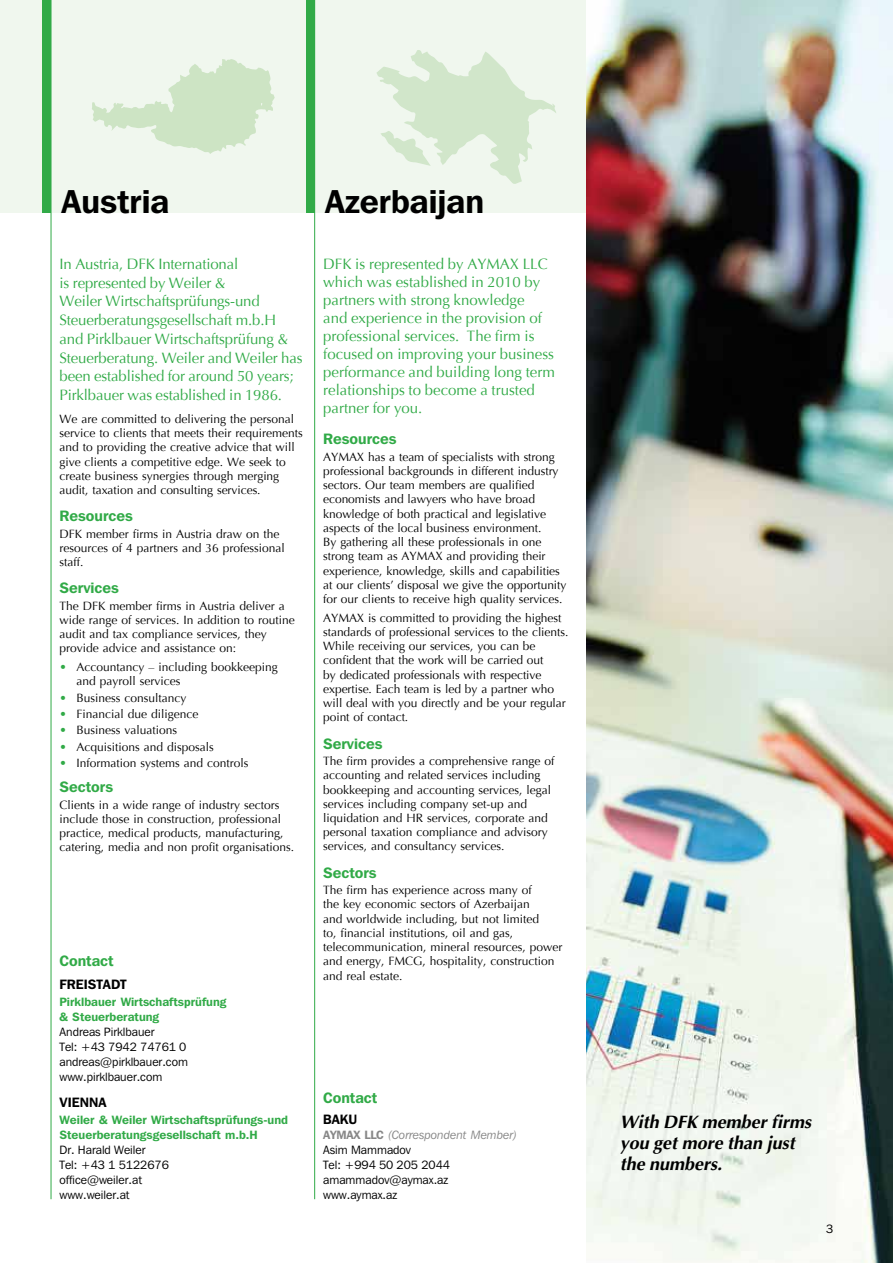
<style>
.page{position:relative;width:893px;height:1263px;background:#fff}
.page>*{position:absolute;margin:0;border:0;box-sizing:border-box;transform-origin:0 0}
.t1{font:600 33px "Franklin Gothic IT Cby BT";color:#000}
.t2{font:italic 700 18px/21px "Optima";color:#000}
.t3{font:15px/18px "Optima";letter-spacing:-.01em;color:#31aa47}
.t4{font:600 15px "Franklin Gothic IT Cby BT";color:#31aa47}
.t5{font:600 13.5px "Franklin Gothic IT Cby BT";color:#000}
.t6{font:12px/14.2px "Optima";color:#000}
.t7{font:12px/15px "Franklin Gothic IT Cby BT";color:#000}
.t8{font:600 12px/15px "Franklin Gothic IT Cby BT";color:#31aa47}
.s1{color:#31aa47}
.s2{font-weight:600;color:#878787}
.s3{font-style:italic;color:#878787}
</style>
<div class="page">
<div style="left:0;top:0;width:893px;height:213px;background:#f0f7ee"></div>
<img style="left:587px;top:0;width:306px;height:1263px">
<hr style="left:51px;top:0;width:1px;height:1199px;background:#31aa47">
<div style="left:43px;top:0;width:8px;height:213px;background:#31aa47"></div>
<svg style="left:92px;top:59px;width:183px;height:95px"></svg>
<hr style="left:314px;top:0;width:1px;height:1199px;background:#31aa47">
<div style="left:306px;top:0;width:9px;height:213px;background:#31aa47"></div>
<svg style="left:377px;top:50px;width:179px;height:134px"></svg>
<h1 class="t1" style="left:62px;top:180px;width:109px">Austria</h1>
<p class="t3" style="left:60px;top:255px;width:244px;line-height:18.8px">In Austria, DFK International<br>is represented by Weiler &amp;<br>Weiler Wirtschaftsprüfungs-und Steuerberatungsgesellschaft m.b.H and Pirklbauer Wirtschaftsprüfung &amp; Steuerberatung. Weiler and Weiler has been established for around 50 years; Pirklbauer was established in 1986.</p>
<p class="t6" style="left:60px;top:412px;width:245px">We are committed to delivering the personal service to clients that meets their requirements and to providing the creative advice that will give clients a competitive edge. We seek to create business synergies through merging audit, taxation and consulting services.</p>
<p class="t4" style="left:60px;top:507px;width:75px">Resources</p>
<p class="t6" style="left:60px;top:527px;width:227px">DFK member firms in Austria draw on the resources of 4 partners and 36 professional staff.</p>
<p class="t4" style="left:60px;top:579px;width:61px">Services</p>
<p class="t6" style="left:60px;top:599px;width:237px">The DFK member firms in Austria deliver a wide range of services. In addition to routine audit and tax compliance services, they provide advice and assistance on:</p>
<p class="t6" style="left:77px;top:660px;width:203px;text-indent:-17px"><span class="s1">•</span> Accountancy – including bookkeeping and payroll services</p>
<p class="t6" style="left:60px;top:690px;width:129px"><span class="s1">•</span> Business consultancy</p>
<p class="t6" style="left:60px;top:707px;width:141px"><span class="s1">•</span> Financial due diligence</p>
<p class="t6" style="left:60px;top:723px;width:119px"><span class="s1">•</span> Business valuations</p>
<p class="t6" style="left:60px;top:740px;width:156px"><span class="s1">•</span> Acquisitions and disposals</p>
<p class="t6" style="left:60px;top:756px;width:191px"><span class="s1">•</span> Information systems and controls</p>
<p class="t4" style="left:60px;top:777px;width:55px">Sectors</p>
<p class="t6" style="left:60px;top:797px;width:236px">Clients in a wide range of industry sectors include those in construction, professional practice, medical products, manufacturing, catering, media and non profit organisations.</p>
<p class="t4" style="left:60px;top:951px;width:56px">Contact</p>
<p class="t5" style="left:60px;top:976px;width:69px">FREISTADT</p>
<p class="t8" style="left:60px;top:994px;width:169px">Pirklbauer Wirtschaftsprüfung &amp; Steuerberatung</p>
<p class="t7" style="left:60px;top:1024px;width:130px">Andreas Pirklbauer<br>Tel: +43 7942 74761 0 andreas@pirklbauer.com www.pirklbauer.com</p>
<p class="t5" style="left:60px;top:1094px;width:48px">VIENNA</p>
<p class="t8" style="left:60px;top:1112px;width:230px">Weiler &amp; Weiler Wirtschaftsprüfungs-und<br>Steuerberatungsgesellschaft m.b.H</p>
<p class="t7" style="left:60px;top:1142px;width:111px">Dr. Harald Weiler<br>Tel: +43 1 5122676 office@weiler.at www.weiler.at</p>
<h1 class="t1" style="left:325px;top:180px;width:160px">Azerbaijan</h1>
<p class="t3" style="left:323px;top:255px;width:233px">DFK is represented by AYMAX LLC which was established in 2010 by partners with strong knowledge<br>and experience in the provision of professional services. The firm is focused on improving your business performance and building long term relationships to become a trusted partner for you.</p>
<p class="t4" style="left:323px;top:430px;width:75px">Resources</p>
<p class="t6" style="left:323px;top:450px;width:245px">AYMAX has a team of specialists with strong professional backgrounds in different industry sectors. Our team members are qualified economists and lawyers who have broad knowledge of both practical and legislative aspects of the local business environment.<br>By gathering all these professionals in one strong team as AYMAX and providing their experience, knowledge, skills and capabilities at our clients’ disposal we give the opportunity for our clients to receive high quality services.</p>
<p class="t6" style="left:323px;top:611px;width:247px">AYMAX is committed to providing the highest standards of professional services to the clients.<br>While receiving our services, you can be confident that the work will be carried out<br>by dedicated professionals with respective expertise. Each team is led by a partner who will deal with you directly and be your regular point of contact.</p>
<p class="t4" style="left:323px;top:734px;width:61px">Services</p>
<p class="t6" style="left:323px;top:754px;width:233px">The firm provides a comprehensive range of accounting and related services including bookkeeping and accounting services, legal services including company set-up and liquidation and HR services, corporate and personal taxation compliance and advisory services, and consultancy services.</p>
<p class="t4" style="left:323px;top:863px;width:55px">Sectors</p>
<p class="t6" style="left:323px;top:883px;width:241px">The firm has experience across many of<br>the key economic sectors of Azerbaijan<br>and worldwide including, but not limited<br>to, financial institutions, oil and gas, telecommunication, mineral resources, power and energy, FMCG, hospitality, construction and real estate.</p>
<p class="t4" style="left:323px;top:1089px;width:56px">Contact</p>
<p class="t5" style="left:323px;top:1111px;width:36px">BAKU</p>
<p class="t7" style="left:323px;top:1127px;width:195px"><span class="s2">AYMAX LLC</span> <span class="s3">(Correspondent Member)<br></span>Asim Mammadov<br>Tel: +994 50 205 2044 amammadov@aymax.az www.aymax.az</p>
<h2 class="t2" style="left:620px;top:1111px;width:193px">With DFK member firms you get more than just the numbers.</h2>
<p class="t7" style="left:826px;top:1221px;width:9px">3</p>
</div>
